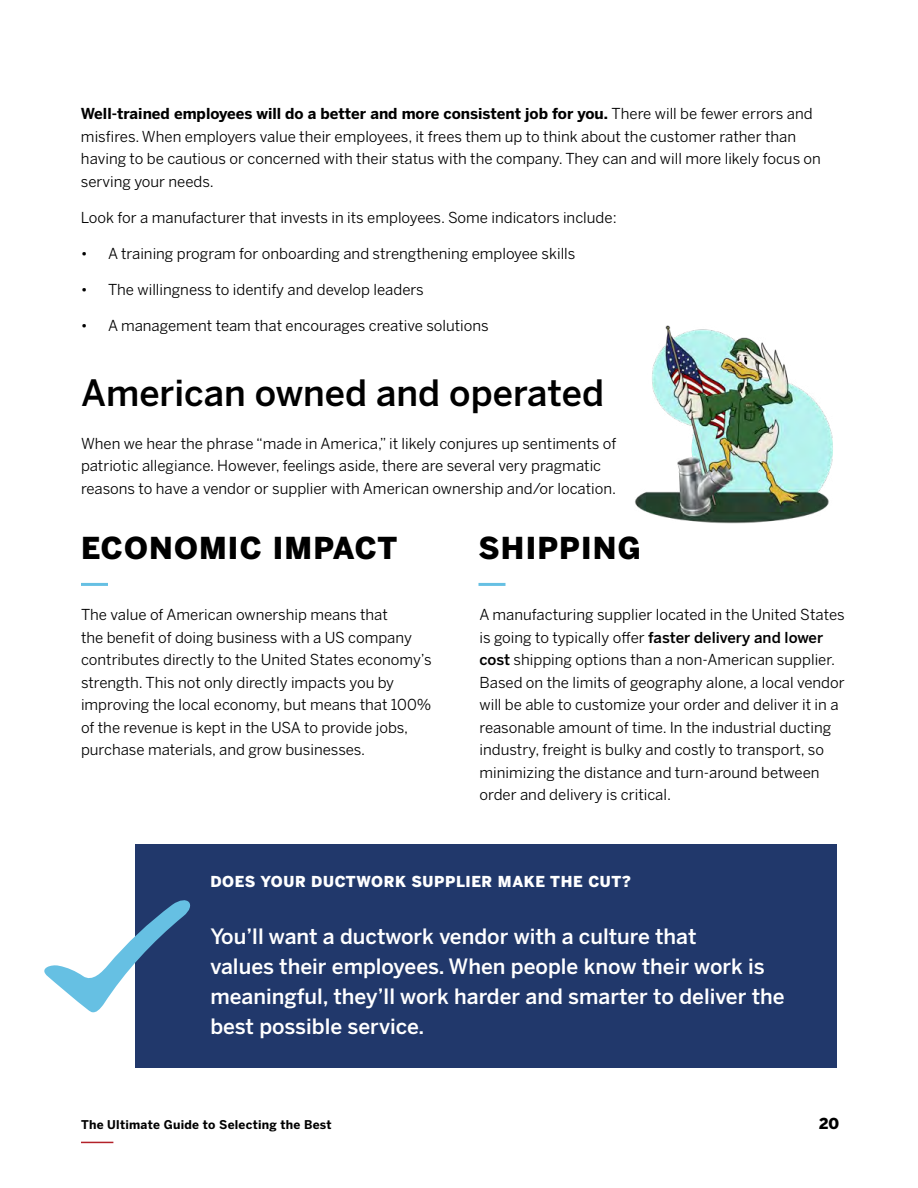
<style>
.page{position:relative;width:918px;height:1188px;background:#fff}
.page>*{position:absolute;margin:0;border:0;box-sizing:border-box;transform-origin:0 0}
.t1{font:500 36px "Benton Sans";color:#000}
.t2{font:900 30px "Benton Sans";letter-spacing:.04em;color:#000}
.t3{font:500 21px/30px "Benton Sans";color:#fff}
.t4{font:15px/22.5px "Benton Sans";color:#000}
.t5{font:900 15px "Benton Sans";letter-spacing:.04em;color:#fff}
.t6{font:900 15px "Benton Sans";color:#000}
.t7{font:700 12px "Benton Sans";letter-spacing:.02em;color:#000}
.s1{font-weight:700}
.s2{font-weight:500}
</style>
<div class="page">
<hr style="left:81px;top:1142px;width:32px;height:1px;background:#b32129">
<div style="left:135px;top:845px;width:702px;height:223px;background:#21386b"></div>
<svg style="left:44px;top:900px;width:147px;height:113px"></svg>
<img style="left:635px;top:325px;width:198px;height:199px">
<hr style="left:81px;top:583px;width:27px;height:3px;background:#66c0e3">
<hr style="left:478px;top:583px;width:28px;height:3px;background:#66c0e3">
<p class="t4" style="left:81px;top:102px;width:742px"><span class="s1">Well-trained employees will do a better and more consistent job for you.</span> There will be fewer errors and misfires. When employers value their employees, it frees them up to think about the customer rather than having to be cautious or concerned with their status with the company. They can and will more likely focus on serving your needs.</p>
<p class="t4" style="left:81px;top:206px;width:537px">Look for a manufacturer that invests in its employees. Some indicators include:</p>
<p class="t4" style="left:81px;top:242px;width:496px">• A training program for onboarding and strengthening employee skills</p>
<p class="t4" style="left:81px;top:278px;width:344px">• The willingness to identify and develop leaders</p>
<p class="t4" style="left:81px;top:314px;width:409px">• A management team that encourages creative solutions</p>
<h1 class="t1" style="left:81px;top:371px;width:525px">American owned and operated</h1>
<p class="t4" style="left:81px;top:432px;width:537px">When we hear the phrase “made in America,” it likely conjures up sentiments of patriotic allegiance. However, feelings aside, there are several very pragmatic reasons to have a vendor or supplier with American ownership and/or location.</p>
<h2 class="t2" style="left:81px;top:530px;width:318px">ECONOMIC IMPACT</h2>
<h2 class="t2" style="left:478px;top:530px;width:164px">SHIPPING</h2>
<p class="t4" style="left:81px;top:603px;width:352px">The value of American ownership means that<br>the benefit of doing business with a US company contributes directly to the United States economy’s strength. This not only directly impacts you by improving the local economy, but means that 100% of the revenue is kept in the USA to provide jobs, purchase materials, and grow businesses.</p>
<p class="t4" style="left:480px;top:603px;width:367px">A manufacturing supplier located in the United States is going to typically offer <span class="s2">faster delivery and lower cost</span> shipping options than a non-American supplier.<br>Based on the limits of geography alone, a local vendor will be able to customize your order and deliver it in a reasonable amount of time. In the industrial ducting industry, freight is bulky and costly to transport, so minimizing the distance and turn-around between order and delivery is critical.</p>
<p class="t5" style="left:210px;top:872px;width:422px">DOES YOUR DUCTWORK SUPPLIER MAKE THE CUT?</p>
<h3 class="t3" style="left:210px;top:921px;width:576px">You’ll want a ductwork vendor with a culture that<br>values their employees. When people know their work is meaningful, they’ll work harder and smarter to deliver the best possible service.</h3>
<p class="t7" style="left:81px;top:1117px;width:252px">The Ultimate Guide to Selecting the Best</p>
<p class="t6" style="left:819px;top:1115px;width:21px">20</p>
</div>
